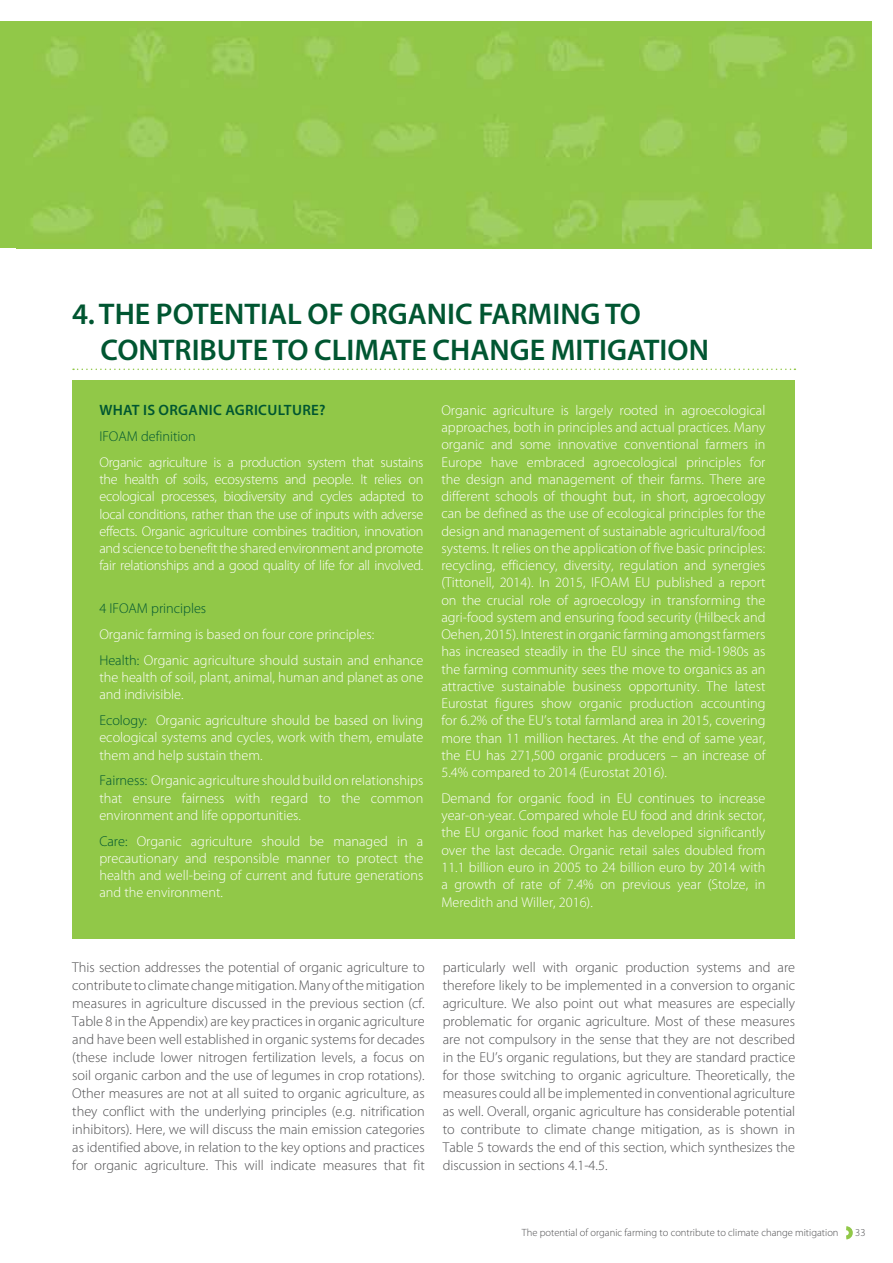
<style>
.page{position:relative;width:893px;height:1263px;background:#fff}
.page>*{position:absolute;margin:0;border:0;box-sizing:border-box;transform-origin:0 0}
.t1{font:600 30px/36px "Myriad Pro";color:#005631}
.t2{font:600 15px "Myriad Pro";letter-spacing:.02em;color:#005631}
.t3{font:300 14.25px/17.2px "Myriad Pro";color:#fff;text-align:justify}
.t4{font:300 14.25px/18px "Myriad Pro";color:#4d4d4f;text-align:justify}
.t5{font:300 14.25px "Myriad Pro";color:#005631}
.t6{font:300 10.5px "Myriad Pro";color:#4d4d4f}
.s1{color:#005631}
</style>
<div class="page">
<svg style="left:846px;top:1226px;width:7px;height:14px"></svg>
<svg style="left:73px;top:369px;width:722px;height:1px"></svg>
<div style="left:72px;top:381px;width:723px;height:558px;background:#91c848"></div>
<img style="left:17px;top:21px;width:855px;height:227px">
<h1 class="t1" style="left:101px;top:295px;width:610px;text-indent:-28px">4. THE POTENTIAL OF ORGANIC FARMING TO<br>CONTRIBUTE TO CLIMATE CHANGE MITIGATION</h1>
<p class="t2" style="left:100px;top:401px;width:227px">WHAT IS ORGANIC AGRICULTURE?</p>
<p class="t5" style="left:99px;top:428px;width:98px">IFOAM definition</p>
<p class="t3" style="left:99px;top:453px;width:326px">Organic agriculture is a production system that sustains the health of soils, ecosystems and people. It relies on ecological processes, biodiversity and cycles adapted to local conditions, rather than the use of inputs with adverse effects. Organic agriculture combines tradition, innovation and science to benefit the shared environment and promote fair relationships and a good quality of life for all involved.</p>
<p class="t5" style="left:99px;top:600px;width:108px">4 IFOAM principles</p>
<p class="t3" style="left:99px;top:621px;width:325px;line-height:25.8px">Organic farming is based on four core principles:<br><span class="s1">Health:</span> Organic agriculture should sustain and enhance</p>
<p class="t3" style="left:99px;top:668px;width:326px">the health of soil, plant, animal, human and planet as one and indivisible.</p>
<p class="t3" style="left:99px;top:711px;width:325px"><span class="s1">Ecology:</span> Organic agriculture should be based on living ecological systems and cycles, work with them, emulate them and help sustain them.</p>
<p class="t3" style="left:99px;top:772px;width:325px"><span class="s1">Fairness:</span> Organic agriculture should build on relationships that ensure fairness with regard to the common environment and life opportunities.</p>
<p class="t3" style="left:99px;top:832px;width:326px"><span class="s1">Care:</span> Organic agriculture should be managed in a precautionary and responsible manner to protect the health and well-being of current and future generations and the environment.</p>
<p class="t3" style="left:441px;top:401px;width:326px">Organic agriculture is largely rooted in agroecological approaches, both in principles and actual practices. Many organic and some innovative conventional farmers in Europe have embraced agroecological principles for the design and management of their farms. There are different schools of thought but, in short, agroecology can be defined as the use of ecological principles for the design and management of sustainable agricultural/food systems. It relies on the application of five basic principles: recycling, efficiency, diversity, regulation and synergies (Tittonell, 2014). In 2015, IFOAM EU published a report on the crucial role of agroecology in transforming the agri-food system and ensuring food security (Hilbeck and Oehen, 2015). Interest in organic farming amongst farmers has increased steadily in the EU since the mid-1980s as the farming community sees the move to organics as an attractive sustainable business opportunity. The latest Eurostat figures show organic production accounting for 6.2% of the EU’s total farmland area in 2015, covering more than 11 million hectares. At the end of same year, the EU has 271,500 organic producers – an increase of 5.4% compared to 2014 (Eurostat 2016).</p>
<p class="t3" style="left:441px;top:789px;width:326px">Demand for organic food in EU continues to increase year-on-year. Compared whole EU food and drink sector, the EU organic food market has developed significantly over the last decade. Organic retail sales doubled from 11.1 billion euro in 2005 to 24 billion euro by 2014 with a growth of rate of 7.4% on previous year (Stolze, in Meredith and Willer, 2016).</p>
<p class="t4" style="left:72px;top:958px;width:354px">This section addresses the potential of organic agriculture to contribute to climate change mitigation. Many of the mitigation measures in agriculture discussed in the previous section (cf.<br>Table 8 in the Appendix) are key practices in organic agriculture and have been well established in organic systems for decades (these include lower nitrogen fertilization levels, a focus on soil organic carbon and the use of legumes in crop rotations).<br>Other measures are not at all suited to organic agriculture, as they conflict with the underlying principles (e.g. nitrification inhibitors). Here, we will discuss the main emission categories as identified above, in relation to the key options and practices for organic agriculture. This will indicate measures that fit</p>
<p class="t4" style="left:443px;top:958px;width:354px">particularly well with organic production systems and are therefore likely to be implemented in a conversion to organic agriculture. We also point out what measures are especially problematic for organic agriculture. Most of these measures are not compulsory in the sense that they are not described in the EU’s organic regulations, but they are standard practice for those switching to organic agriculture. Theoretically, the measures could all be implemented in conventional agriculture as well. Overall, organic agriculture has considerable potential to contribute to climate change mitigation, as is shown in Table 5 towards the end of this section, which synthesizes the discussion in sections 4.1-4.5.</p>
<p class="t6" style="left:522px;top:1226px;width:318px">The potential of organic farming to contribute to climate change mitigation</p>
<p class="t6" style="left:855px;top:1226px;width:12px">33</p>
</div>
